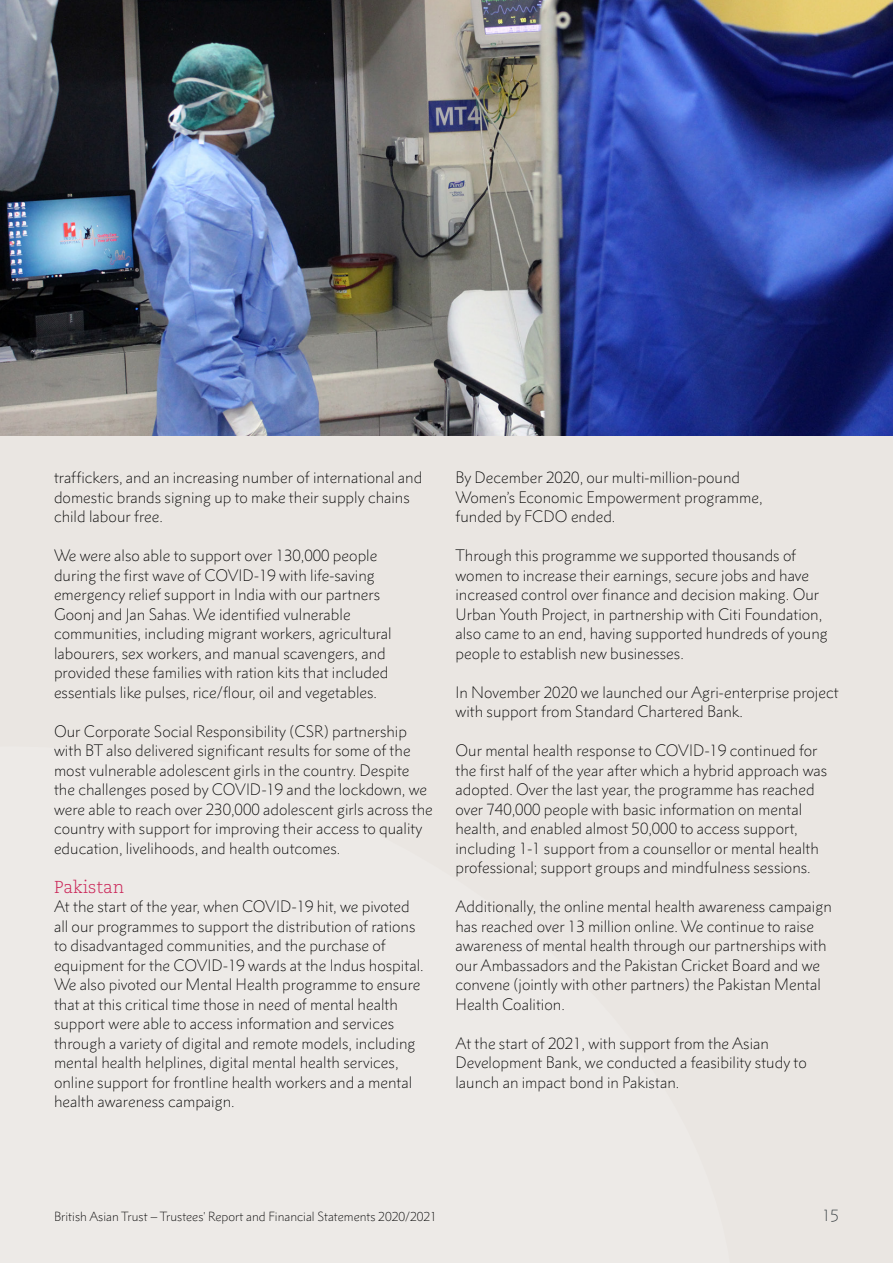
<style>
.page{position:relative;width:893px;height:1263px;background:#eae6e2}
.page>*{position:absolute;margin:0;border:0;box-sizing:border-box;transform-origin:0 0}
.L3{font:300 17.25px "Caecilia LT Pro 45";color:#ca2356}
.main_body_-_report19{font:300 15px/19.5px "Metro Nova Pro";color:#000}
.t1{font:300 15px "Metro Nova Pro";color:#2d3538}
.t2{font:300 12px "Metro Nova Pro";color:#000}
</style>
<div class="page">
<img style="left:0;top:0;width:893px;height:436px">
<p class="main_body_-_report19" style="left:54px;top:468px;width:370px">traffickers, and an increasing number of international and domestic brands signing up to make their supply chains child labour free.</p>
<p class="main_body_-_report19" style="left:54px;top:546px;width:339px">We were also able to support over 130,000 people during the first wave of COVID-19 with life-saving emergency relief support in India with our partners Goonj and Jan Sahas. We identified vulnerable communities, including migrant workers, agricultural labourers, sex workers, and manual scavengers, and provided these families with ration kits that included essentials like pulses, rice/flour, oil and vegetables.</p>
<p class="main_body_-_report19" style="left:54px;top:721px;width:380px">Our Corporate Social Responsibility (CSR) partnership with BT also delivered significant results for some of the most vulnerable adolescent girls in the country. Despite the challenges posed by COVID-19 and the lockdown, we were able to reach over 230,000 adolescent girls across the country with support for improving their access to quality education, livelihoods, and health outcomes.</p>
<p class="L3" style="left:54px;top:875px;width:72px">Pakistan</p>
<p class="main_body_-_report19" style="left:54px;top:897px;width:371px">At the start of the year, when COVID-19 hit, we pivoted all our programmes to support the distribution of rations to disadvantaged communities, and the purchase of equipment for the COVID-19 wards at the Indus hospital.<br>We also pivoted our Mental Health programme to ensure that at this critical time those in need of mental health support were able to access information and services through a variety of digital and remote models, including mental health helplines, digital mental health services, online support for frontline health workers and a mental health awareness campaign.</p>
<p class="main_body_-_report19" style="left:455px;top:468px;width:309px">By December 2020, our multi-million-pound<br>Women’s Economic Empowerment programme, funded by FCDO ended.</p>
<p class="main_body_-_report19" style="left:455px;top:546px;width:374px">Through this programme we supported thousands of women to increase their earnings, secure jobs and have increased control over finance and decision making. Our Urban Youth Project, in partnership with Citi Foundation, also came to an end, having supported hundreds of young people to establish new businesses.</p>
<p class="main_body_-_report19" style="left:455px;top:682px;width:385px">In November 2020 we launched our Agri-enterprise project with support from Standard Chartered Bank.</p>
<p class="main_body_-_report19" style="left:455px;top:741px;width:373px">Our mental health response to COVID-19 continued for the first half of the year after which a hybrid approach was adopted. Over the last year, the programme has reached over 740,000 people with basic information on mental health, and enabled almost 50,000 to access support, including 1-1 support from a counsellor or mental health professional; support groups and mindfulness sessions.</p>
<p class="main_body_-_report19" style="left:455px;top:897px;width:378px">Additionally, the online mental health awareness campaign has reached over 13 million online. We continue to raise awareness of mental health through our partnerships with our Ambassadors and the Pakistan Cricket Board and we convene (jointly with other partners) the Pakistan Mental Health Coalition.</p>
<p class="main_body_-_report19" style="left:455px;top:1033px;width:353px">At the start of 2021, with support from the Asian<br>Development Bank, we conducted a feasibility study to launch an impact bond in Pakistan.</p>
<p class="t2" style="left:54px;top:1209px;width:384px">British Asian Trust – Trustees' Report and Financial Statements 2020/2021</p>
<p class="t1" style="left:822px;top:1206px;width:18px">15</p>
</div>
